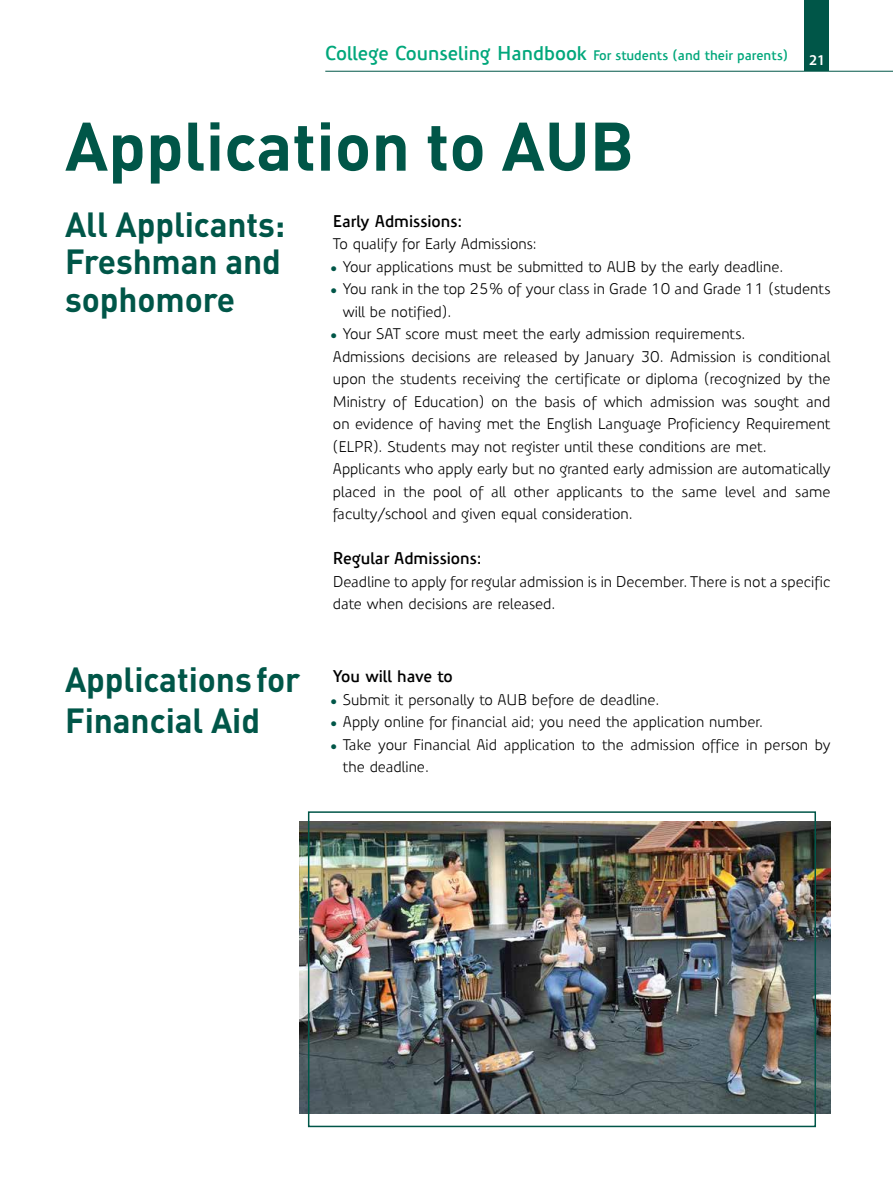
<style>
.page{position:relative;width:893px;height:1191px;background:#fff}
.page>*{position:absolute;margin:0;border:0;box-sizing:border-box;transform-origin:0 0}
.t1{font:700 67.5px "DIN Pro";color:#005648}
.t2{font:700 34.5px/37.5px "DIN Pro";letter-spacing:-.005em;color:#005648}
.t3{font:600 16.5px "Precious Sans";color:#000}
.t4{font:15px/22.5px "Precious Sans";color:#000}
.t5{font:600 15px "Myriad Pro";color:#fff}
.t6{font:600 13.5px "Precious Sans";color:#00a77b}
.s1{font-size:19.5px}
.s2{font-size:10.5px;color:#005648}
</style>
<div class="page">
<hr style="left:325px;top:71px;width:568px;height:1px;background:#005648">
<div style="left:804px;top:0;width:25px;height:71px;background:#005648"></div>
<img style="left:299px;top:822px;width:531px;height:291px">
<div style="left:308px;top:811px;width:508px;height:316px;border:2px solid #005648"></div>
<p class="t6" style="left:325px;top:47px;width:464px"><span class="s1">College Counseling Handbook</span> For students (and their parents)</p>
<p class="t5" style="left:809px;top:50px;width:18px">21</p>
<h1 class="t1" style="left:65px;top:100px;width:571px">Application to AUB</h1>
<p class="t3" style="left:333px;top:210px;width:131px">Early Admissions:</p>
<p class="t4" style="left:333px;top:233px;width:205px">To qualify for Early Admissions:</p>
<p class="t4" style="left:330px;top:255px;width:455px"><span class="s2">•</span> Your applications must be submitted to AUB by the early deadline.</p>
<p class="t4" style="left:343px;top:278px;width:489px;text-indent:-13px"><span class="s2">•</span> You rank in the top 25% of your class in Grade 10 and Grade 11 (students will be notified).</p>
<p class="t4" style="left:330px;top:323px;width:502px"><span class="s2">•</span> Your SAT score must meet the early admission requirements.<br>Admissions decisions are released by January 30. Admission is conditional upon the students receiving the certificate or diploma (recognized by the Ministry of Education) on the basis of which admission was sought and on evidence of having met the English Language Proficiency Requirement (ELPR). Students may not register until these conditions are met.<br>Applicants who apply early but no granted early admission are automatically placed in the pool of all other applicants to the same level and same faculty/school and given equal consideration.</p>
<p class="t3" style="left:333px;top:548px;width:150px">Regular Admissions:</p>
<p class="t4" style="left:333px;top:570px;width:499px">Deadline to apply for regular admission is in December. There is not a specific date when decisions are released.</p>
<h2 class="t2" style="left:65px;top:204px;width:222px">All Applicants:<br>Freshman and sophomore</h2>
<h2 class="t2" style="left:65px;top:658px;width:237px;line-height:40.5px">Applications for<br>Financial Aid</h2>
<p class="t3" style="left:333px;top:665px;width:122px">You will have to</p>
<p class="t4" style="left:330px;top:688px;width:331px"><span class="s2">•</span> Submit it personally to AUB before de deadline.</p>
<p class="t4" style="left:330px;top:710px;width:435px"><span class="s2">•</span> Apply online for financial aid; you need the application number.</p>
<p class="t4" style="left:343px;top:733px;width:489px;text-indent:-13px"><span class="s2">•</span> Take your Financial Aid application to the admission office in person by the deadline.</p>
</div>
